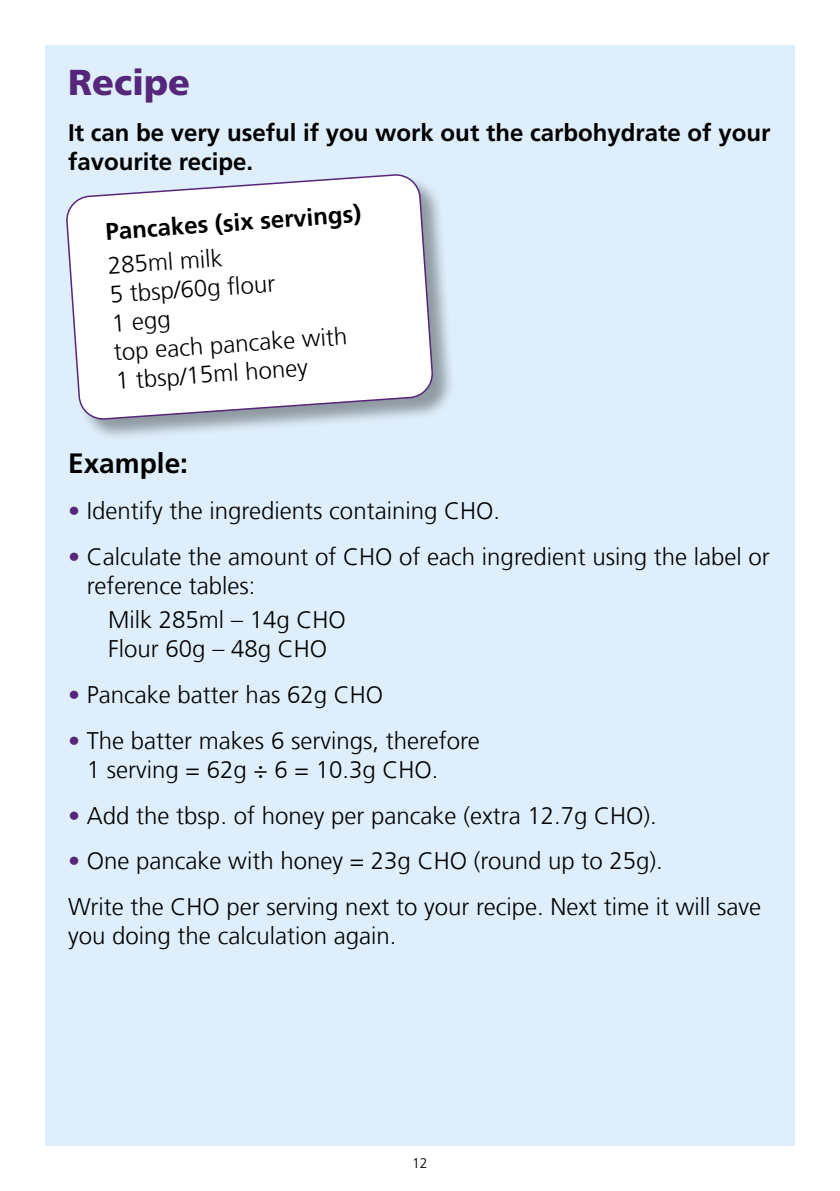
<style>
.page{position:relative;width:840px;height:1191px;background:#fff}
.page>*{position:absolute;margin:0;border:0;box-sizing:border-box;transform-origin:0 0}
.t1{font:900 36px "Frutiger LT Com";color:#552679}
.t2{font:700 28px "Frutiger LT Com";color:#000}
.t3{font:300 24px/28.8px "Frutiger LT Com";color:#000}
.t4{font:700 24px/28.8px "Frutiger LT Com";color:#000}
.t5{font:300 14px "Frutiger LT Com";color:#000}
.s1{color:#552679}
</style>
<div class="page">
<div style="left:45px;top:45px;width:749px;height:1100px;background:#deeefb"></div>
<div style="left:67px;top:175px;width:387px;height:266px;background:#000;opacity:.35"></div>
<svg style="left:66px;top:174px;width:367px;height:246px"></svg>
<h1 class="t1" style="left:68px;top:61px;width:124px">Recipe</h1>
<p class="t4" style="left:68px;top:118px;width:703px">It can be very useful if you work out the carbohydrate of your favourite recipe.</p>
<p class="t4" style="left:105px;top:217px;width:258px;rotate:-4deg">Pancakes (six servings)</p>
<p class="t3" style="left:107px;top:252px;width:235px;rotate:-4deg">285ml milk<br>5 tbsp/60g fl our<br>1 egg<br>top each pancake with<br>1 tbsp/15ml honey</p>
<p class="t2" style="left:68px;top:447px;width:121px">Example:</p>
<p class="t3" style="left:68px;top:497px;width:433px"><span class="s1">•</span> Identify the ingredients containing CHO.</p>
<p class="t3" style="left:87px;top:542px;width:684px;text-indent:-19px"><span class="s1">•</span> Calculate the amount of CHO of each ingredient using the label or reference tables:</p>
<p class="t3" style="left:108px;top:606px;width:239px">Milk 285ml – 14g CHO<br>Flour 60g – 48g CHO</p>
<p class="t3" style="left:68px;top:680px;width:316px"><span class="s1">•</span> Pancake batter has 62g CHO</p>
<p class="t3" style="left:87px;top:726px;width:394px;text-indent:-19px"><span class="s1">•</span> The batter makes 6 servings, therefore<br>1 serving = 62g ÷ 6 = 10.3g CHO.</p>
<p class="t3" style="left:68px;top:801px;width:590px"><span class="s1">•</span> Add the tbsp. of honey per pancake (extra 12.7g CHO).</p>
<p class="t3" style="left:68px;top:838px;width:694px;line-height:45.8px"><span class="s1">•</span> One pancake with honey = 23g CHO (round up to 25g).<br>Write the CHO per serving next to your recipe. Next time it will save</p>
<p class="t3" style="left:68px;top:921px;width:330px">you doing the calculation again.</p>
<p class="t5" style="left:412px;top:1155px;width:17px">12</p>
</div>
